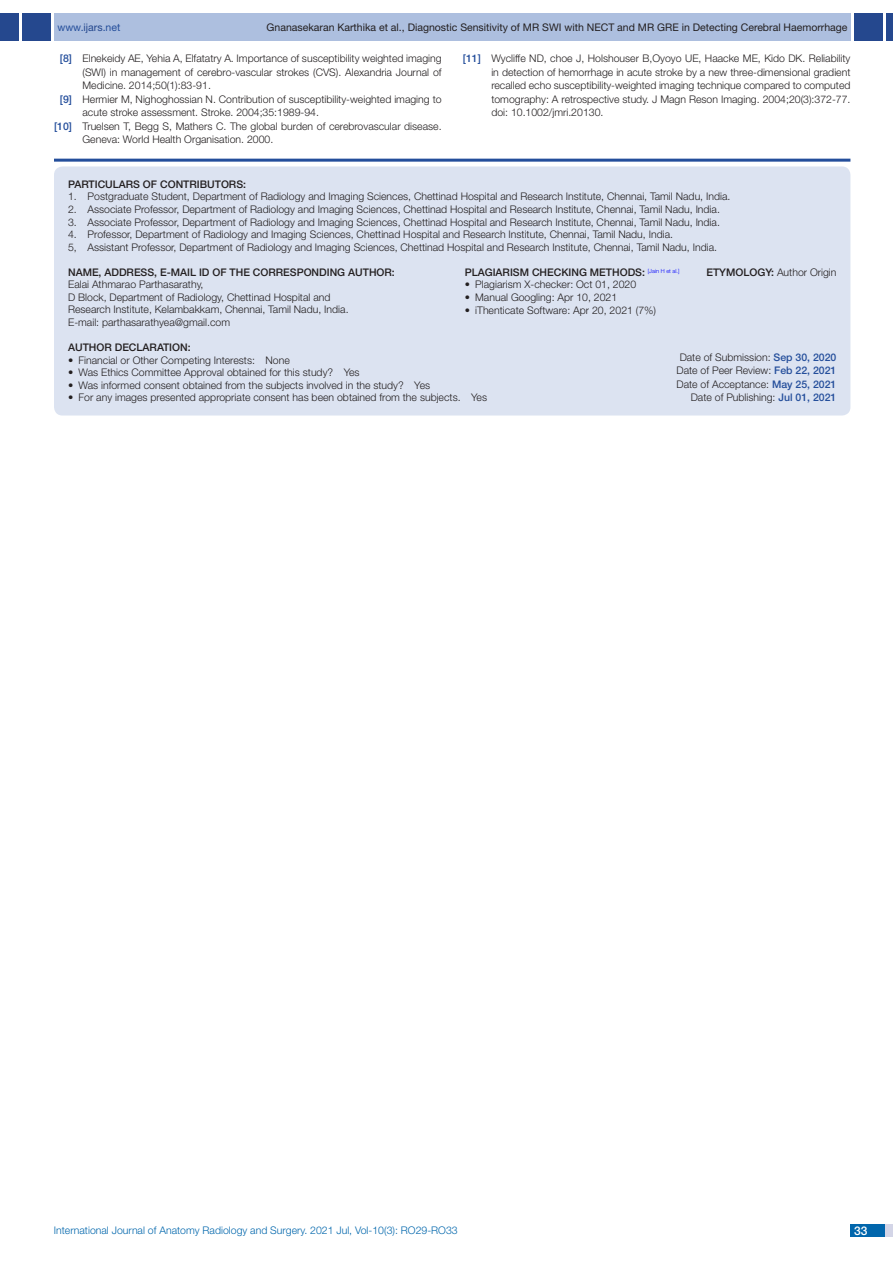
<style>
.page{position:relative;width:893px;height:1263px;background:#fff}
.page>*{position:absolute;margin:0;border:0;box-sizing:border-box;transform-origin:0 0}
.t1{font:500 12px "Helvetica Neue";color:#fff}
.Partic_Contri_Txt{font:300 10.5px/13.5px "Helvetica Neue";color:#231f20}
.Partic_Contri_Head{font:500 10.5px "Helvetica Neue";color:#231f20}
.t2{font:10.5px "Helvetica Neue";color:#231f20}
.tb_txt{font:300 10.5px "Helvetica Neue";color:#231f20}
.t3{font:300 10.5px "Helvetica Neue";color:#0166ac}
.Partic_Contri_Head-2{font:300 10.5px "Helvetica Neue";color:#231f20}
.t4{font:10.5px "Helvetica Neue";color:#244e9b}
.Partic_Contri_Head-3{font:300 5.7px "Helvetica Neue";color:#00f}
.s1{color:#25488e}
.s2{font-weight:500;color:#244e9b}
.s3{font-weight:500;font-size:10.5px;color:#231f20}
.s4{font-weight:500}
</style>
<div class="page">
<div style="left:54px;top:13px;width:796px;height:28px;background:#adbfdf"></div>
<div style="left:0;top:13px;width:19px;height:28px;background:#25488e"></div>
<div style="left:22px;top:13px;width:29px;height:28px;background:#25488e"></div>
<div style="left:886px;top:13px;width:7px;height:28px;background:#25488e"></div>
<div style="left:854px;top:13px;width:29px;height:28px;background:#25488e"></div>
<div style="left:850px;top:1224px;width:43px;height:13px;background:#d3d5e7"></div>
<div style="left:850px;top:1224px;width:35px;height:13px;background:#0166ac"></div>
<div style="left:54px;top:166px;width:796px;height:249px;background:#dce3f1;border-radius:9px"></div>
<hr style="left:54px;top:159px;width:796px;height:3px;background:#244e9b">
<p class="t4" style="left:57px;top:21px;width:64px">www.<span class="s1">ijars</span>.net</p>
<p class="t2" style="left:267px;top:21px;width:582px">Gnanasekaran Karthika et al., Diagnostic Sensitivity of MR SWI with NECT and MR GRE in Detecting Cerebral Haemorrhage</p>
<p class="Partic_Contri_Txt" style="left:60px;top:52px;width:383px"><span class="s2">[8]</span> Elnekeidy AE, Yehia A, Elfatatry A. Importance of susceptibility weighted imaging</p>
<p class="Partic_Contri_Txt" style="left:82px;top:65px;width:361px">(SWI) in management of cerebro-vascular strokes (CVS). Alexandria Journal of</p>
<p class="Partic_Contri_Txt" style="left:82px;top:79px;width:130px">Medicine. 2014;50(1):83-91.</p>
<p class="Partic_Contri_Txt" style="left:60px;top:92px;width:383px"><span class="s2">[9]</span> Hermier M, Nighoghossian N. Contribution of susceptibility-weighted imaging to</p>
<p class="Partic_Contri_Txt" style="left:82px;top:106px;width:238px">acute stroke assessment. Stroke. 2004;35:1989-94.</p>
<p class="Partic_Contri_Txt" style="left:54px;top:119px;width:389px"><span class="s2">[10]</span> Truelsen T, Begg S, Mathers C. The global burden of cerebrovascular disease.</p>
<p class="Partic_Contri_Txt" style="left:82px;top:133px;width:192px">Geneva: World Health Organisation. 2000.</p>
<p class="Partic_Contri_Txt" style="left:491px;top:52px;width:361px;text-align:justify;text-indent:-28px"><span class="s2">[11]</span> Wycliffe ND, choe J, Holshouser B,Oyoyo UE, Haacke ME, Kido DK. Reliability in detection of hemorrhage in acute stroke by a new three-dimensional gradient recalled echo susceptibility-weighted imaging technique compared to computed tomography: A retrospective study. J Magn Reson Imaging. 2004;20(3):372-77. doi: 10.1002/jmri.20130.</p>
<p class="Partic_Contri_Head" style="left:68px;top:178px;width:108px">PARTI CULARS OF CONT</p>
<p class="Partic_Contri_Head" style="left:189px;top:178px;width:58px">RIBUTORS:</p>
<p class="Partic_Contri_Txt" style="left:68px;top:190px;width:664px">1. Postgraduate Student, Department of Radiology and Imaging Sciences, Chettinad Hospital and Research Institute, Chennai, Tamil Nadu, India.</p>
<p class="Partic_Contri_Txt" style="left:68px;top:202px;width:653px">2. Associate Professor, Department of Radiology and Imaging Sciences, Chettinad Hospital and Research Institute, Chennai, Tamil Nadu, India.</p>
<p class="Partic_Contri_Txt" style="left:68px;top:215px;width:653px">3. Associate Professor, Department of Radiology and Imaging Sciences, Chettinad Hospital and Research Institute, Chennai, Tamil Nadu, India.</p>
<p class="Partic_Contri_Txt" style="left:68px;top:227px;width:606px">4. Professor, Department of Radiology and Imaging Sciences, Chettinad Hospital and Research Institute, Chennai, Tamil Nadu, India.</p>
<p class="Partic_Contri_Txt" style="left:68px;top:240px;width:650px">5, Assistant Professor, Department of Radiology and Imaging Sciences, Chettinad Hospital and Research Institute, Chennai, Tamil Nadu, India.</p>
<p class="Partic_Contri_Head" style="left:465px;top:266px;width:134px">PLAGIARISM CHECKING METHOD</p>
<p class="Partic_Contri_Head-3" style="left:635px;top:267px;width:46px"><span class="s3">S:</span> [Jain H et al.]</p>
<p class="tb_txt" style="left:465px;top:278px;width:173px">• Plagiarism X-checker: Oct 01, 2020</p>
<p class="tb_txt" style="left:465px;top:291px;width:154px">• Manual Googling: Apr 10, 2021</p>
<p class="tb_txt" style="left:465px;top:303px;width:193px">• iThenticate Software: Apr 20, 2021 (7%)</p>
<p class="Partic_Contri_Head" style="left:68px;top:266px;width:9px">NAME</p>
<p class="Partic_Contri_Head" style="left:99px;top:266px;width:15px">, ADD</p>
<p class="Partic_Contri_Head" style="left:127px;top:266px;width:52px">RESS, E-MAIL</p>
<p class="Partic_Contri_Head" style="left:199px;top:266px;width:39px">ID OF THE</p>
<p class="Partic_Contri_Head" style="left:253px;top:266px;width:59px">CORRESPONDIN</p>
<p class="Partic_Contri_Head" style="left:337px;top:266px;width:34px">G AUTHO</p>
<p class="Partic_Contri_Head" style="left:385px;top:266px;width:12px">R:</p>
<p class="Partic_Contri_Head-2" style="left:706px;top:266px;width:132px"><span class="s4">ETYMOLOGY:</span> Author Origin</p>
<p class="Partic_Contri_Txt" style="left:68px;top:277px;width:137px">Ealai Athmarao Parthasarathy,</p>
<p class="Partic_Contri_Txt" style="left:68px;top:291px;width:282px;line-height:12.6px">D Block, Department of Radiology, Chettinad Hospital and<br>Research Institute, Kelambakkam, Chennai, Tamil Nadu, India.</p>
<p class="Partic_Contri_Txt" style="left:68px;top:315px;width:164px">E-mail: parthasarathyea@gmail.com</p>
<p class="Partic_Contri_Txt" style="left:680px;top:350px;width:158px">Date of Submission: <span class="s2">SEP 30, 2020</span></p>
<p class="Partic_Contri_Txt" style="left:676px;top:364px;width:161px">Date of Peer Review: <span class="s2">FEB 22, 2021</span></p>
<p class="Partic_Contri_Txt" style="left:676px;top:377px;width:161px">Date of Acceptance: <span class="s2">MAY 25, 2021</span></p>
<p class="Partic_Contri_Txt" style="left:691px;top:391px;width:147px">Date of Publishing: <span class="s2">JUL 01, 2021</span></p>
<p class="Partic_Contri_Head" style="left:68px;top:341px;width:124px">AUTHOR DEC LARATION:</p>
<p class="Partic_Contri_Txt" style="left:68px;top:353px;width:223px">• Financial or Other Competing Interests: None</p>
<p class="Partic_Contri_Txt" style="left:68px;top:365px;width:293px">• Was Ethics Committee Approval obtained for this study? Yes</p>
<p class="Partic_Contri_Txt" style="left:68px;top:378px;width:364px">• Was informed consent obtained from the subjects involved in the study? Yes</p>
<p class="Partic_Contri_Txt" style="left:68px;top:391px;width:420px">• For any images presented appropriate consent has been obtained from the subjects. Yes</p>
<p class="t3" style="left:54px;top:1224px;width:405px">International Journal of Anatomy Radiology and Surgery. 2021 Jul, Vol-10(3): RO29-RO33</p>
<p class="t1" style="left:854px;top:1223px;width:15px">33</p>
</div>
